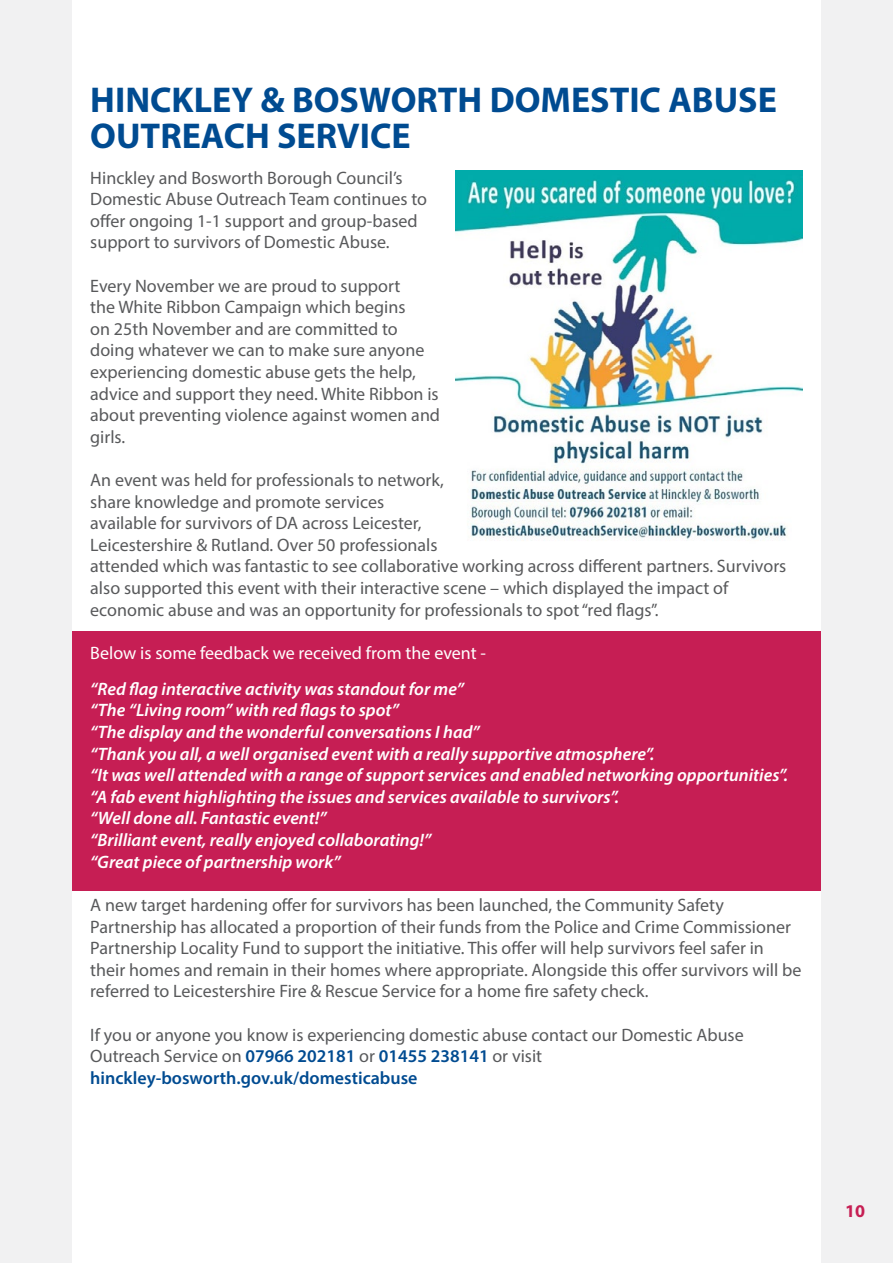
<style>
.page{position:relative;width:893px;height:1263px;background:#f1f1f2}
.page>*{position:absolute;margin:0;border:0;box-sizing:border-box;transform-origin:0 0}
.t1{font:700 36px/36px "Myriad Pro";color:#004b91}
.t2{font:18px/21.6px "Myriad Pro";color:#58595b}
.t3{font:italic 600 18px/21.6px "Myriad Pro";color:#fff}
.t4{font:18px "Myriad Pro";color:#fff}
.t5{font:700 18px "Myriad Pro";color:#c61f54}
.s1{font-weight:600;color:#004b91}
</style>
<div class="page">
<div style="left:72px;top:0;width:749px;height:1263px;background:#fff"></div>
<div style="left:72px;top:631px;width:749px;height:260px;background:#c61e54"></div>
<img style="left:455px;top:170px;width:348px;height:371px">
<h2 class="t1" style="left:90px;top:82px;width:688px">HINCKLEY &amp; BOSWORTH DOMESTIC ABUSE<br>OUTREACH SERVICE</h2>
<p class="t2" style="left:90px;top:166px;width:338px">Hinckley and Bosworth Borough Council’s Domestic Abuse Outreach Team continues to offer ongoing 1-1 support and group-based support to survivors of Domestic Abuse.</p>
<p class="t2" style="left:90px;top:274px;width:351px">Every November we are proud to support<br>the White Ribbon Campaign which begins<br>on 25th November and are committed to doing whatever we can to make sure anyone experiencing domestic abuse gets the help, advice and support they need. White Ribbon is about preventing violence against women and girls.</p>
<p class="t2" style="left:90px;top:469px;width:697px">An event was held for professionals to network,<br>share knowledge and promote services<br>available for survivors of DA across Leicester,<br>Leicestershire &amp; Rutland. Over 50 professionals<br>attended which was fantastic to see collaborative working across different partners. Survivors also supported this event with their interactive scene – which displayed the impact of economic abuse and was an opportunity for professionals to spot “red flags”.</p>
<p class="t4" style="left:90px;top:642px;width:397px">Below is some feedback we received from the event -</p>
<p class="t3" style="left:90px;top:677px;width:699px">“Red flag interactive activity was standout for me”<br>“The “Living room” with red flags to spot”<br>“The display and the wonderful conversations I had”<br>“Thank you all, a well organised event with a really supportive atmosphere”.<br>“It was well attended with a range of support services and enabled networking opportunities”. “A fab event highlighting the issues and services available to survivors”.<br>“Well done all. Fantastic event!”<br>“Brilliant event, really enjoyed collaborating!”<br>“Great piece of partnership work”</p>
<p class="t2" style="left:90px;top:894px;width:713px">A new target hardening offer for survivors has been launched, the Community Safety Partnership has allocated a proportion of their funds from the Police and Crime Commissioner Partnership Locality Fund to support the initiative. This offer will help survivors feel safer in their homes and remain in their homes where appropriate. Alongside this offer survivors will be referred to Leicestershire Fire &amp; Rescue Service for a home fire safety check.</p>
<p class="t2" style="left:90px;top:1023px;width:655px">If you or anyone you know is experiencing domestic abuse contact our Domestic Abuse<br>Outreach Service on <span class="s1">07966 202181</span> or <span class="s1">01455 238141</span> or visit <span class="s1">hinckley-bosworth.gov.uk/domesticabuse</span></p>
<p class="t5" style="left:845px;top:1201px;width:21px">10</p>
</div>
